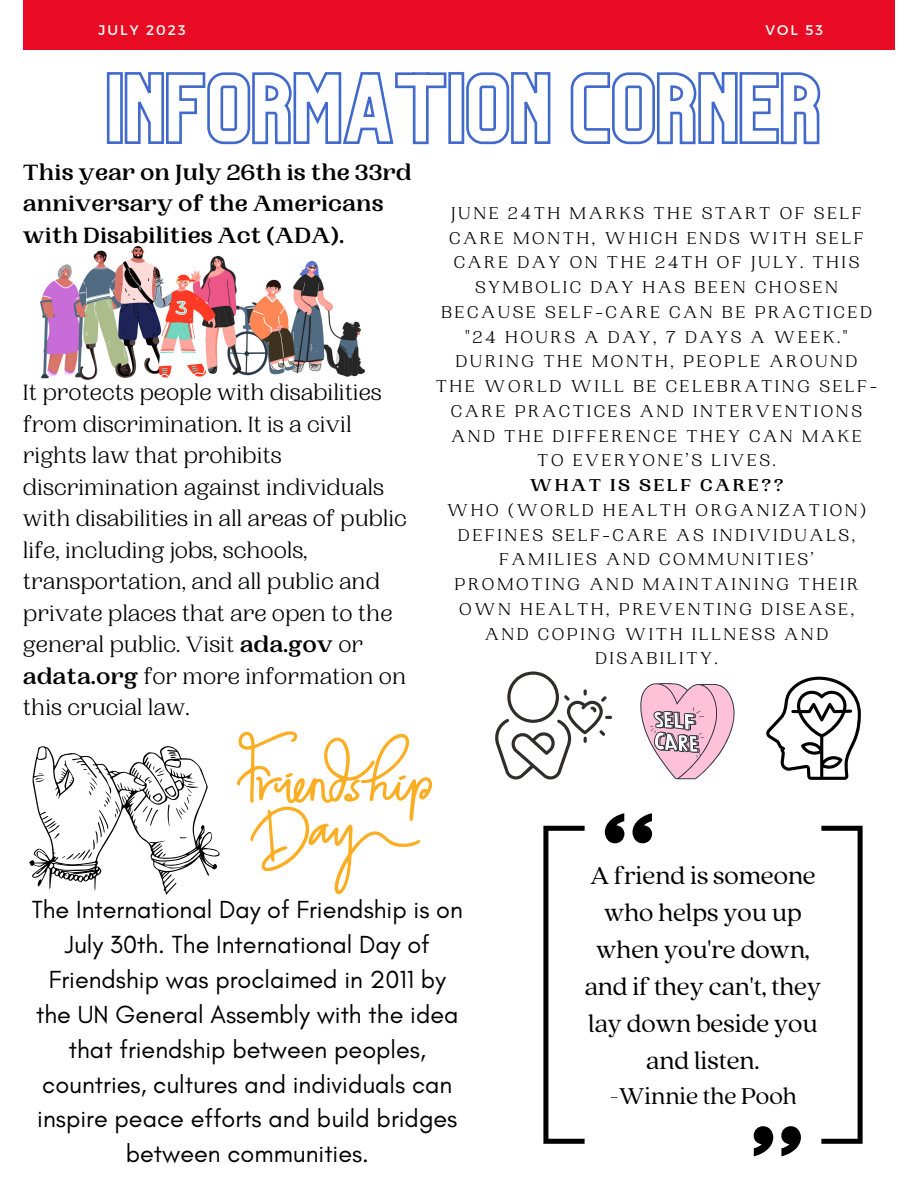
<style>
.page{position:relative;width:918px;height:1188px;background:#fff}
.page>*{position:absolute;margin:0;border:0;box-sizing:border-box;transform-origin:0 0}
.t1{font:27px/37.2px "Quincy CF";color:#000;text-align:center}
.t2{font:25.5px "Quincy CF";color:#000}
.t3{font:25.2px/34.8px "Glacial Indifference";color:#000;text-align:center}
.t4{font:23.25px/31.5px "PP Woodland";color:#000}
.t5{font:700 23.25px/31.5px "PP Woodland";color:#000}
.t6{font:18px/24.8px "PP Woodland";letter-spacing:.14em;color:#000;text-align:center}
.t7{font:700 18px "PP Woodland";letter-spacing:.14em;color:#000}
.t8{font:13.95px "Montserrat";letter-spacing:.14em;color:#fffff9}
.s1{font-weight:700}
</style>
<div class="page">
<div style="left:23px;top:0;width:872px;height:50px;background:#e80b23"></div>
<img style="left:40px;top:247px;width:325px;height:132px">
<svg style="left:640px;top:683px;width:95px;height:96px"></svg>
<svg style="left:495px;top:672px;width:117px;height:108px"></svg>
<svg style="left:632px;top:813px;width:20px;height:30px"></svg>
<svg style="left:605px;top:813px;width:19px;height:30px"></svg>
<svg style="left:754px;top:1126px;width:19px;height:30px"></svg>
<svg style="left:781px;top:1126px;width:20px;height:30px"></svg>
<svg style="left:543px;top:826px;width:42px;height:318px"></svg>
<svg style="left:821px;top:826px;width:42px;height:318px"></svg>
<svg style="left:29px;top:746px;width:191px;height:149px"></svg>
<svg style="left:237px;top:731px;width:195px;height:164px"></svg>
<svg style="left:766px;top:676px;width:95px;height:104px"></svg>
<svg style="left:106px;top:72px;width:715px;height:73px"></svg>
<p class="t8" style="left:99px;top:21px;width:89px">JULY 2023</p>
<p class="t8" style="left:765px;top:21px;width:59px">VOL 53</p>
<p class="t8" style="left:93px;top:28px;width:38px">MAY</p>
<p class="t8" style="left:137px;top:28px;width:41px">2023</p>
<p class="t5" style="left:23px;top:157px;width:390px">This year on July 26th is the 33rd anniversary of the Americans with Disabilities Act (ADA).</p>
<p class="t4" style="left:23px;top:378px;width:386px">It protects people with disabilities from discrimination. It is a civil rights law that prohibits discrimination against individuals with disabilities in all areas of public life, including jobs, schools, transportation, and all public and private places that are open to the general public. Visit <span class="s1">ada.gov</span> or <span class="s1">adata.org</span> for more information on this crucial law.</p>
<p class="t6" style="left:441px;top:201px;width:432px">JUNE 24TH MARKS THE START OF SELF<br>CARE MONTH, WHICH ENDS WITH SELF<br>CARE DAY ON THE 24TH OF JULY. THIS<br>SYMBOLIC DAY HAS BEEN CHOSEN<br>BECAUSE SELF-CARE CAN BE PRACTICED "24 HOURS A DAY, 7 DAYS A WEEK."</p>
<p class="t6" style="left:436px;top:350px;width:443px">DURING THE MONTH, PEOPLE AROUND<br>THE WORLD WILL BE CELEBRATING SELF-<br>CARE PRACTICES AND INTERVENTIONS<br>AND THE DIFFERENCE THEY CAN MAKE<br>TO EVERYONE’S LIVES.</p>
<p class="t7" style="left:529px;top:475px;width:256px">WHAT IS SELF CARE??</p>
<p class="t6" style="left:447px;top:498px;width:421px">WHO (WORLD HEALTH ORGANIZATION)<br>DEFINES SELF-CARE AS INDIVIDUALS,<br>FAMILIES AND COMMUNITIES’<br>PROMOTING AND MAINTAINING THEIR<br>OWN HEALTH, PREVENTING DISEASE,<br>AND COPING WITH ILLNESS AND<br>DISABILITY.</p>
<p class="t3" style="left:32px;top:892px;width:433px">The International Day of Friendship is on July 30th. The International Day of Friendship was proclaimed in 2011 by the UN General Assembly with the idea that friendship between peoples, countries, cultures and individuals can inspire peace efforts and build bridges between communities.</p>
<p class="t1" style="left:585px;top:855px;width:238px">A friend is someone who helps you up when you're down, and if they can't, they lay down beside you and listen.</p>
<p class="t2" style="left:609px;top:1080px;width:189px">-Winnie the Pooh</p>
</div>
